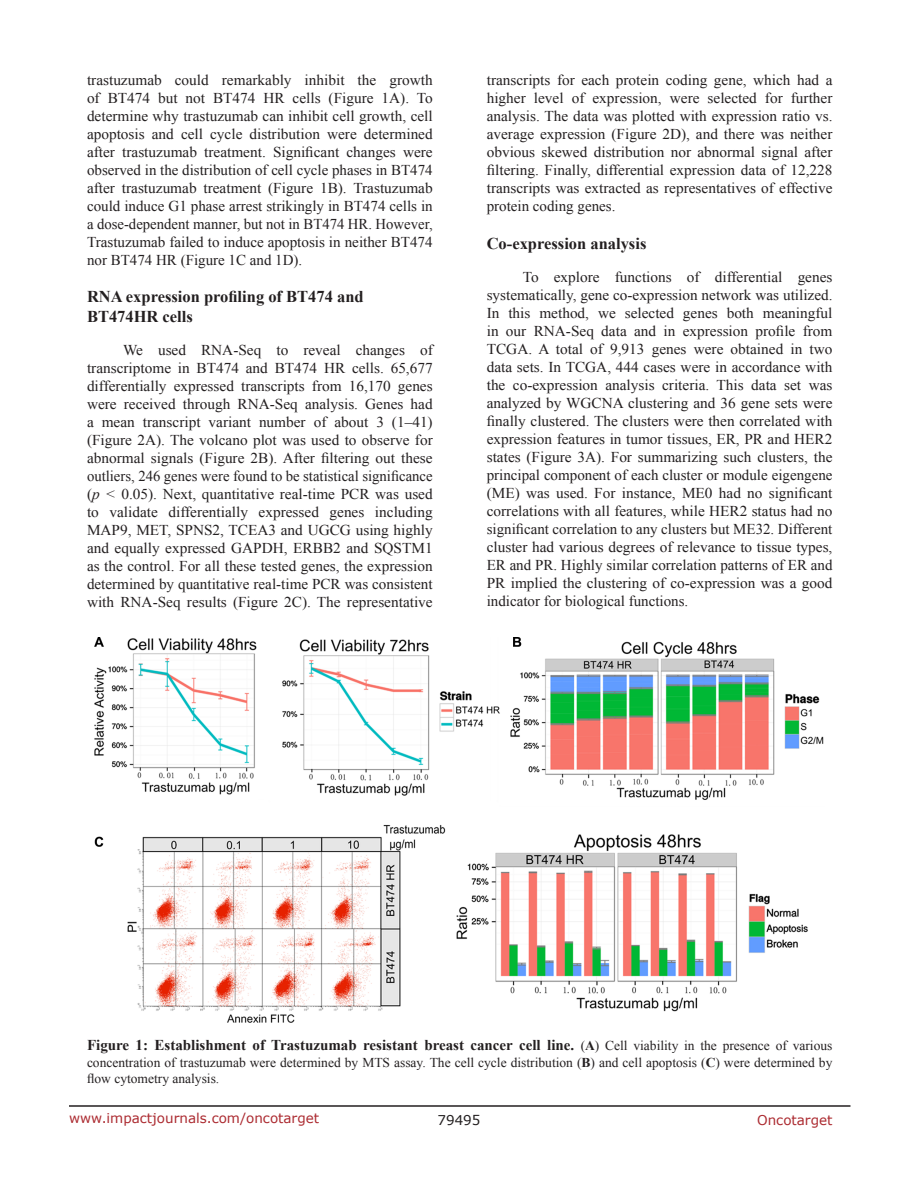
<style>
.page{position:relative;width:918px;height:1188px;background:#fff}
.page>*{position:absolute;margin:0;border:0;box-sizing:border-box;transform-origin:0 0}
.SubHeading_middle{font:700 16.5px/19.8px "Times New Roman";color:#231f20}
.BodyText{font:15px/18px "Times New Roman";color:#231f20;text-align:justify}
.FigureText{font:700 15px "Times New Roman";color:#231f20}
.FigureText-2{font:13.5px/16.2px "Times New Roman";color:#231f20}
.t1{font:13.5px "Verdana";color:#ac2b31}
.t2{font:13.5px "Verdana";color:#231f20}
.s1{font-style:italic}
.s2{font-weight:400;font-size:13.5px}
.s3{font-size:13.5px}
.s4{font-weight:700}
</style>
<div class="page">
<hr style="left:69px;top:1105px;width:781px;height:2px;background:#231f20">
<img style="left:95px;top:638px;width:729px;height:384px">
<p class="BodyText" style="left:87px;top:71px;width:347px">trastuzumab could remarkably inhibit the growth of BT474 but not BT474 HR cells (Figure 1A). To determine why trastuzumab can inhibit cell growth, cell apoptosis and cell cycle distribution were determined after trastuzumab treatment. Significant changes were observed in the distribution of cell cycle phases in BT474 after trastuzumab treatment (Figure 1B). Trastuzumab could induce G1 phase arrest strikingly in BT474 cells in a dose-dependent manner, but not in BT474 HR. However, Trastuzumab failed to induce apoptosis in neither BT474 nor BT474 HR (Figure 1C and 1D).</p>
<p class="SubHeading_middle" style="left:87px;top:286px;width:278px">RNA expression profiling of BT474 and<br>BT474HR cells</p>
<p class="BodyText" style="left:87px;top:340px;width:347px;text-indent:36px">We used RNA-Seq to reveal changes of transcriptome in BT474 and BT474 HR cells. 65,677 differentially expressed transcripts from 16,170 genes were received through RNA-Seq analysis. Genes had a mean transcript variant number of about 3 (1–41) (Figure 2A). The volcano plot was used to observe for abnormal signals (Figure 2B). After filtering out these outliers, 246 genes were found to be statistical significance (<span class="s1">p &lt;</span> 0.05). Next, quantitative real-time PCR was used to validate differentially expressed genes including MAP9, MET, SPNS2, TCEA3 and UGCG using highly and equally expressed GAPDH, ERBB2 and SQSTM1 as the control. For all these tested genes, the expression determined by quantitative real-time PCR was consistent with RNA-Seq results (Figure 2C). The representative</p>
<p class="BodyText" style="left:487px;top:71px;width:347px">transcripts for each protein coding gene, which had a higher level of expression, were selected for further analysis. The data was plotted with expression ratio vs. average expression (Figure 2D), and there was neither obvious skewed distribution nor abnormal signal after filtering. Finally, differential expression data of 12,228 transcripts was extracted as representatives of effective protein coding genes.</p>
<p class="SubHeading_middle" style="left:487px;top:233px;width:161px">Co-expression analysis</p>
<p class="BodyText" style="left:487px;top:268px;width:347px;text-indent:36px">To explore functions of differential genes systematically, gene co-expression network was utilized.<br>In this method, we selected genes both meaningful in our RNA-Seq data and in expression profile from TCGA. A total of 9,913 genes were obtained in two data sets. In TCGA, 444 cases were in accordance with the co-expression analysis criteria. This data set was analyzed by WGCNA clustering and 36 gene sets were finally clustered. The clusters were then correlated with expression features in tumor tissues, ER, PR and HER2 states (Figure 3A). For summarizing such clusters, the principal component of each cluster or module eigengene (ME) was used. For instance, ME0 had no significant correlations with all features, while HER2 status had no significant correlation to any clusters but ME32. Different cluster had various degrees of relevance to tissue types, ER and PR. Highly similar correlation patterns of ER and PR implied the clustering of co-expression was a good indicator for biological functions.</p>
<p class="FigureText" style="left:87px;top:1035px;width:747px">Figure 1: Establishment of Trastuzumab resistant breast cancer cell line. <span class="s2">(</span><span class="s3">A</span><span class="s2">) Cell viability in the presence of various</span></p>
<p class="FigureText-2" style="left:87px;top:1054px;width:747px">concentration of trastuzumab were determined by MTS assay. The cell cycle distribution (<span class="s4">B</span>) and cell apoptosis (<span class="s4">C</span>) were determined by flow cytometry analysis.</p>
<p class="t1" style="left:69px;top:1109px;width:252px">www.impactjournals.com/oncotarget</p>
<p class="t2" style="left:438px;top:1111px;width:44px">79495</p>
<p class="t1" style="left:757px;top:1111px;width:77px">Oncotarget</p>
</div>
